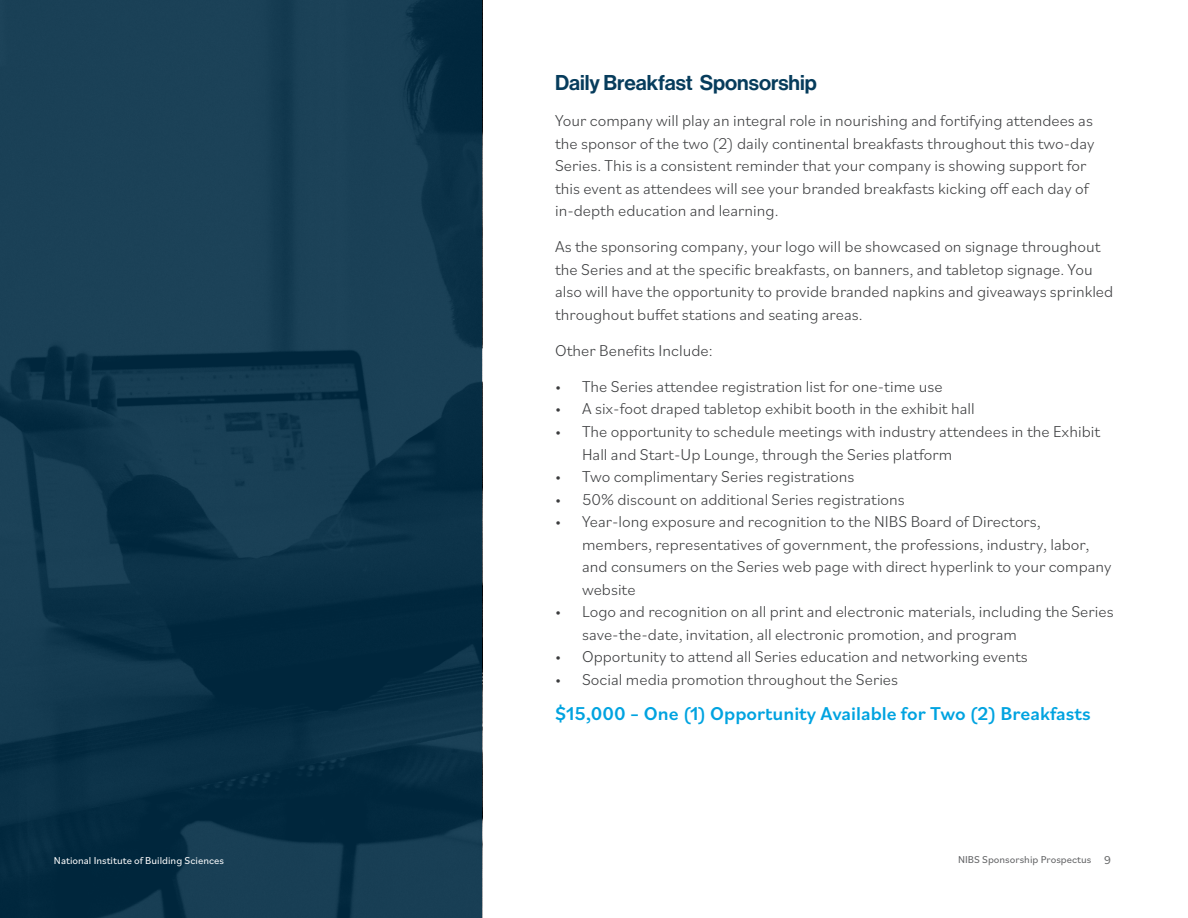
<style>
.page{position:relative;width:1188px;height:918px;background:#fff}
.page>*{position:absolute;margin:0;border:0;box-sizing:border-box;transform-origin:0 0}
.t1{font:21px "N Haas Grotesk DS Pro 65 Md";color:#063c5c}
.t2{font:500 19.5px "Bilo";color:#00a3e0}
.t3{font:300 16.5px/22.5px "Bilo";color:#3b3c3e}
.t4{font:10.5px "Bilo";color:#fff}
.t5{font:10.5px "Bilo";color:#616264}
.s1{font-size:12px;color:#6a6b6c}
</style>
<div class="page">
<svg style="left:0;top:0;width:482px;height:918px;fill:#163c52"></svg>
<p class="t1" style="left:555px;top:71px;width:263px">Daily Breakfast Sponsorship</p>
<p class="t3" style="left:555px;top:109px;width:541px">Your company will play an integral role in nourishing and fortifying attendees as the sponsor of the two (2) daily continental breakfasts throughout this two-day Series. This is a consistent reminder that your company is showing support for this event as attendees will see your branded breakfasts kicking off each day of in-depth education and learning.</p>
<p class="t3" style="left:555px;top:235px;width:560px">As the sponsoring company, your logo will be showcased on signage throughout the Series and at the specific breakfasts, on banners, and tabletop signage. You also will have the opportunity to provide branded napkins and giveaways sprinkled throughout buffet stations and seating areas.</p>
<p class="t3" style="left:555px;top:339px;width:159px">Other Benefits Include:</p>
<p class="t3" style="left:555px;top:375px;width:389px">• The Series attendee registration list for one-time use</p>
<p class="t3" style="left:555px;top:397px;width:421px">• A six-foot draped tabletop exhibit booth in the exhibit hall</p>
<p class="t3" style="left:582px;top:420px;width:519px;text-indent:-27px">• The opportunity to schedule meetings with industry attendees in the Exhibit<br>Hall and Start-Up Lounge, through the Series platform</p>
<p class="t3" style="left:555px;top:465px;width:301px">• Two complimentary Series registrations</p>
<p class="t3" style="left:555px;top:487px;width:351px">• 50% discount on additional Series registrations</p>
<p class="t3" style="left:582px;top:510px;width:531px;text-indent:-27px">• Year-long exposure and recognition to the NIBS Board of Directors, members, representatives of government, the professions, industry, labor, and consumers on the Series web page with direct hyperlink to your company website</p>
<p class="t3" style="left:582px;top:600px;width:533px;text-indent:-27px">• Logo and recognition on all print and electronic materials, including the Series save-the-date, invitation, all electronic promotion, and program</p>
<p class="t3" style="left:555px;top:645px;width:474px">• Opportunity to attend all Series education and networking events</p>
<p class="t3" style="left:555px;top:667px;width:345px">• Social media promotion throughout the Series</p>
<p class="t2" style="left:555px;top:700px;width:537px">$15,000 – One (1) Opportunity Available for Two (2) Breakfasts</p>
<p class="t4" style="left:54px;top:853px;width:172px">National Institute of Building Sciences</p>
<p class="t5" style="left:958px;top:852px;width:154px">NIBS Sponsorship Prospectus <span class="s1">9</span></p>
</div>
